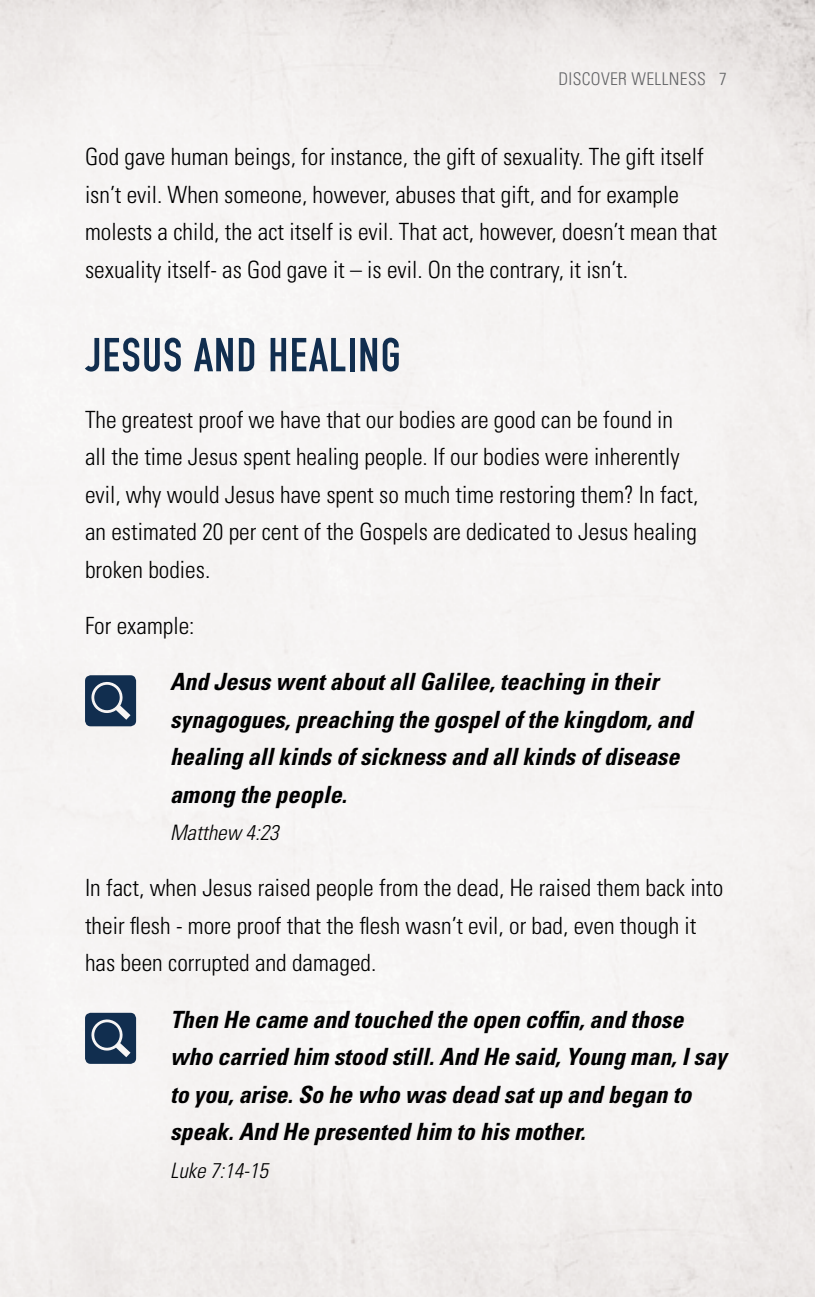
<style>
.page{position:relative;width:815px;height:1297px;background:#fff}
.page>*{position:absolute;margin:0;border:0;box-sizing:border-box;transform-origin:0 0}
.t1{font:50px "Fette Eng D";letter-spacing:.015em;color:#112e4f}
.t2{font:300 condensed 23.75px/37.5px "Univers";color:#000}
.t3{font:italic 700 condensed 23.75px/37.5px "Univers";color:#000}
.t4{font:italic 300 condensed 21.25px "Univers";color:#000}
.t5{font:300 condensed 17.5px "Univers";letter-spacing:.02em;color:#636466}
</style>
<div class="page">
<svg style="left:85px;top:675px;width:51px;height:51px;background:#314a66"></svg>
<svg style="left:85px;top:1013px;width:51px;height:51px;background:#314a66"></svg>
<p class="t5" style="left:558px;top:68px;width:170px">DISCOVER WELLNESS 7</p>
<p class="t2" style="left:85px;top:138px;width:634px">God gave human beings, for instance, the gift of sexuality. The gift itself isn’t evil. When someone, however, abuses that gift, and for example molests a child, the act itself is evil. That act, however, doesn’t mean that sexuality itself- as God gave it – is evil. On the contrary, it isn’t.</p>
<h1 class="t1" style="left:85px;top:328px;width:317px">JESUS AND HEALING</h1>
<p class="t2" style="left:85px;top:400px;width:615px">The greatest proof we have that our bodies are good can be found in all the time Jesus spent healing people. If our bodies were inherently evil, why would Jesus have spent so much time restoring them? In fact, an estimated 20 per cent of the Gospels are dedicated to Jesus healing broken bodies.</p>
<p class="t2" style="left:85px;top:607px;width:111px">For example:</p>
<p class="t3" style="left:170px;top:663px;width:524px">And Jesus went about all Galilee, teaching in their synagogues, preaching the gospel of the kingdom, and healing all kinds of sickness and all kinds of disease among the people.</p>
<p class="t4" style="left:170px;top:820px;width:110px">Matthew 4:23</p>
<p class="t2" style="left:85px;top:869px;width:640px">In fact, when Jesus raised people from the dead, He raised them back into their flesh - more proof that the flesh wasn’t evil, or bad, even though it has been corrupted and damaged.</p>
<p class="t3" style="left:170px;top:1000px;width:558px">Then He came and touched the open coffin, and those who carried him stood still. And He said, Young man, I say to you, arise. So he who was dead sat up and began to speak. And He presented him to his mother.</p>
<p class="t4" style="left:170px;top:1157px;width:99px">Luke 7:14-15</p>
</div>
